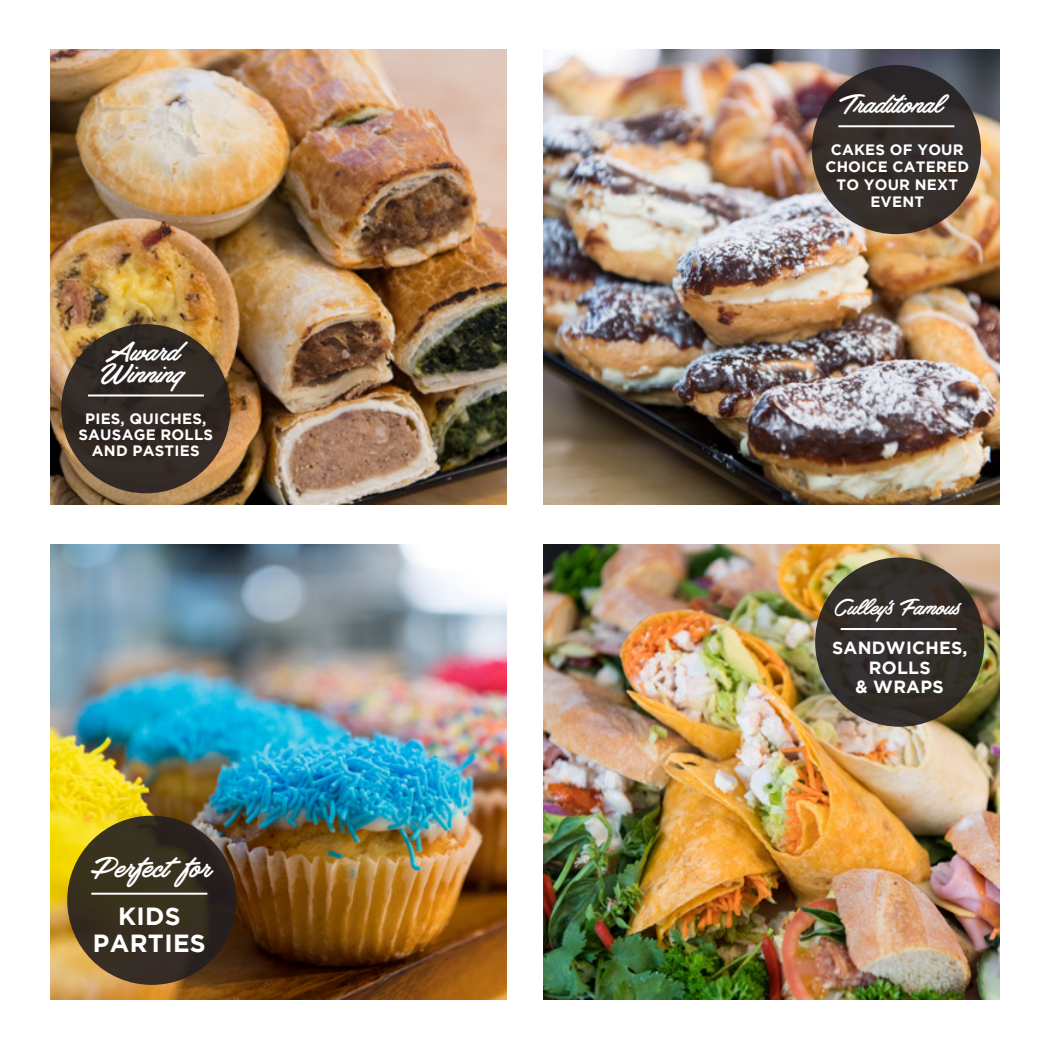
<style>
.page{position:relative;width:1049px;height:1049px;background:#fff}
.page>*{position:absolute;margin:0;border:0;box-sizing:border-box;transform-origin:0 0}
.t1{font:33.5px "Haydon Brush PERSONALUSE";color:#fff}
.t2{font:31.75px "Haydon Brush PERSONALUSE";color:#fff}
.t3{font:30.25px "Haydon Brush PERSONALUSE";color:#fff}
.t4{font:25.75px "Haydon Brush PERSONALUSE";color:#fff}
.t5{font:700 24.75px "Gotham";letter-spacing:.015em;color:#fff}
.t6{font:700 17.5px/19.5px "Gotham";letter-spacing:.015em;color:#fff;text-align:center}
.t7{font:700 15px/17.5px "Gotham";letter-spacing:.015em;color:#fff;text-align:center}
</style>
<div class="page">
<img style="left:50px;top:545px;width:456px;height:454px">
<img style="left:544px;top:545px;width:455px;height:454px">
<img style="left:50px;top:50px;width:456px;height:454px">
<img style="left:544px;top:50px;width:455px;height:454px">
<div style="left:67px;top:816px;width:169px;height:169px;background:linear-gradient(to right,#3e3620,#29231f);border-radius:50%"></div>
<hr style="left:91px;top:893px;width:116px;height:2px;background:#fff">
<div style="left:815px;top:557px;width:169px;height:170px;background:#342f2a;border-radius:50%"></div>
<hr style="left:840px;top:628px;width:116px;height:2px;background:#fff">
<div style="left:812px;top:65px;width:169px;height:169px;background:linear-gradient(to right,#342c29,#36302e);border-radius:50%"></div>
<hr style="left:838px;top:125px;width:116px;height:2px;background:#fff">
<div style="left:61px;top:324px;width:169px;height:169px;background:#332a24;border-radius:50%"></div>
<hr style="left:88px;top:394px;width:116px;height:2px;background:#fff">
<p class="t2" style="left:106px;top:335px;width:76px">Award</p>
<p class="t2" style="left:101px;top:356px;width:85px">Winning</p>
<p class="t7" style="left:78px;top:410px;width:136px;line-height:16.2px">PIES, QUICHES,<br>SAUSAGE ROLLS<br>AND PASTIES</p>
<p class="t1" style="left:91px;top:850px;width:122px">Perfect for</p>
<p class="t5" style="left:118px;top:902px;width:64px">KIDS</p>
<p class="t5" style="left:93px;top:929px;width:114px">PARTIES</p>
<p class="t3" style="left:839px;top:88px;width:105px">Traditional</p>
<p class="t7" style="left:825px;top:140px;width:145px">CAKES OF YOUR<br>CHOICE CATERED<br>TO YOUR NEXT<br>EVENT</p>
<p class="t4" style="left:835px;top:594px;width:128px">Culley's Famous</p>
<p class="t6" style="left:832px;top:638px;width:137px">SANDWICHES,<br>ROLLS<br>&amp; WRAPS</p>
</div>
